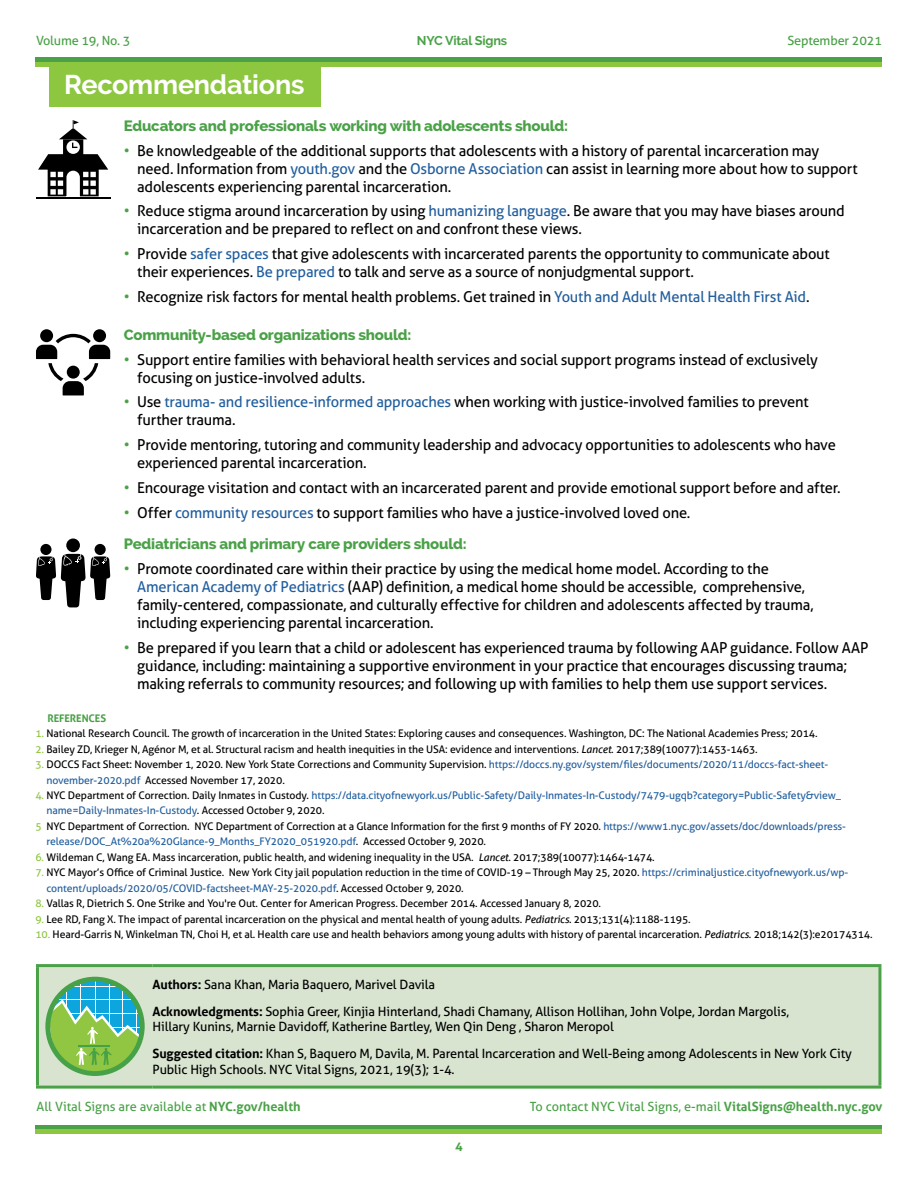
<style>
.page{position:relative;width:918px;height:1188px;background:#fff}
.page>*{position:absolute;margin:0;border:0;box-sizing:border-box;transform-origin:0 0}
.t1{font:700 27px "Raleway";letter-spacing:-.01em;color:#fff}
.t2{font:15px/18px "Aller";letter-spacing:-.015em;color:#000}
.t3{font:800 15px "Raleway";letter-spacing:-.015em;color:#4aa147}
.t4{font:12.75px/27.3px "Aller";letter-spacing:-.01em;color:#000}
.t5{font:12.75px "Aller";color:#4aa147}
.t6{font:700 12.75px "Raleway";letter-spacing:-.015em;color:#4aa147}
.t7{font:700 12px "Aller";color:#4aa147;scale:1.07 1}
.t8{font:10.5px/15.5px "Aller";letter-spacing:-.01em;color:#000}
.t9{font:10.5px "Aller";letter-spacing:-.01em;color:#215e9e}
.t10{font:700 10.5px "Aller";letter-spacing:-.01em;color:#4aa147}
.s1{color:#4aa147}
.s2{color:#215e9e}
.s3{color:#8dc63f}
.s4{font-style:italic}
.s5{color:#000}
.s6{font-weight:700}
</style>
<div class="page">
<div style="left:36px;top:1125px;width:846px;height:5px;background:#4aa147"></div>
<hr style="left:36px;top:1130px;width:846px;height:4px;background:#8dc63f">
<div style="left:36px;top:57px;width:846px;height:5px;background:#4aa147"></div>
<hr style="left:36px;top:62px;width:846px;height:4px;background:#8dc63f">
<div style="left:49px;top:65px;width:271px;height:41px;background:#8dc63f"></div>
<div style="left:39px;top:967px;width:839px;height:119px;background:#d8e4d0"></div>
<hr style="left:36px;top:964px;width:117px;height:3px;background:#4aa147">
<hr style="left:36px;top:967px;width:3px;height:119px;background:#4aa147">
<hr style="left:153px;top:964px;width:728px;height:3px;background:#4aa147">
<hr style="left:878px;top:967px;width:3px;height:119px;background:#4aa147">
<hr style="left:36px;top:1086px;width:117px;height:3px;background:#4aa147">
<hr style="left:153px;top:1086px;width:728px;height:3px;background:#4aa147">
<svg style="left:45px;top:977px;width:100px;height:99px"></svg>
<hr style="left:78px;top:1045px;width:32px;height:2px;background:#47a147">
<svg style="left:38px;top:120px;width:70px;height:76px"></svg>
<hr style="left:36px;top:197px;width:74px;height:1px;background:#000">
<div style="left:40px;top:329px;width:13px;height:13px;background:#000;border-radius:50%"></div>
<svg style="left:93px;top:329px;width:13px;height:13px"></svg>
<svg style="left:36px;top:334px;width:74px;height:61px"></svg>
<div style="left:66px;top:538px;width:14px;height:14px;background:#000;border-radius:50%"></div>
<div style="left:40px;top:544px;width:12px;height:11px;background:#000;border-radius:50%"></div>
<div style="left:95px;top:544px;width:11px;height:11px;background:#000;border-radius:50%"></div>
<svg style="left:36px;top:554px;width:74px;height:53px"></svg>
<p class="t5" style="left:36px;top:33px;width:96px">Volume 19, No. 3</p>
<p class="t6" style="left:417px;top:33px;width:92px">NYC Vital Signs</p>
<p class="t5" style="left:787px;top:33px;width:96px">September 2021</p>
<h1 class="t1" style="left:64px;top:69px;width:242px">Recommendations</h1>
<p class="t3" style="left:124px;top:117px;width:446px">Educators and professionals working with adolescents should:</p>
<p class="t2" style="left:137px;top:141px;width:722px;text-indent:-13px"><span class="s1">•</span> Be knowledgeable of the additional supports that adolescents with a history of parental incarceration may need. Information from <span class="s2">youth.gov</span> and the <span class="s2">Osborne Association</span> can assist in learning more about how to support adolescents experiencing parental incarceration.</p>
<p class="t2" style="left:137px;top:202px;width:709px;text-indent:-13px"><span class="s1">•</span> Reduce stigma around incarceration by using <span class="s2">humanizing language</span>. Be aware that you may have biases around incarceration and be prepared to reflect on and confront these views.</p>
<p class="t2" style="left:137px;top:245px;width:694px;text-indent:-13px"><span class="s1">•</span> Provide <span class="s2">safer spaces</span> that give adolescents with incarcerated parents the opportunity to communicate about their experiences. <span class="s2">Be prepared</span> to talk and serve as a source of nonjudgmental support.</p>
<p class="t2" style="left:124px;top:287px;width:687px"><span class="s1">•</span> Recognize risk factors for mental health problems. Get trained in <span class="s2">Youth and Adult Mental Health First Aid</span>.</p>
<p class="t3" style="left:124px;top:326px;width:289px">Community-based organizations should:</p>
<p class="t2" style="left:137px;top:350px;width:682px;text-indent:-14px"><span class="s1">•</span> Support entire families with behavioral health services and social support programs instead of exclusively focusing on justice-involved adults.</p>
<p class="t2" style="left:137px;top:393px;width:673px;text-indent:-13px"><span class="s1">•</span> Use <span class="s2">trauma- and resilience-informed approaches</span> when working with justice-involved families to prevent further trauma.</p>
<p class="t2" style="left:137px;top:436px;width:700px;text-indent:-13px"><span class="s1">•</span> Provide mentoring, tutoring and community leadership and advocacy opportunities to adolescents who have experienced parental incarceration.</p>
<p class="t2" style="left:124px;top:479px;width:719px"><span class="s1">•</span> Encourage visitation and contact with an incarcerated parent and provide emotional support before and after.</p>
<p class="t2" style="left:124px;top:503px;width:568px"><span class="s1">•</span> Offer <span class="s2">community resources</span> to support families who have a justice-involved loved one.</p>
<p class="t3" style="left:124px;top:535px;width:345px">Pediatricians and primary care providers should:</p>
<p class="t2" style="left:137px;top:560px;width:678px;text-indent:-14px"><span class="s1">•</span> Promote coordinated care within their practice by using the medical home model. According to the <span class="s2">American Academy of Pediatrics</span> (AAP) definition, a medical home should be accessible, comprehensive, family-centered, compassionate, and culturally effective for children and adolescents affected by trauma, including experiencing parental incarceration.</p>
<p class="t2" style="left:137px;top:638px;width:733px;text-indent:-13px"><span class="s1">•</span> Be prepared if you learn that a child or adolescent has experienced trauma by following AAP guidance. Follow AAP guidance, including: maintaining a supportive environment in your practice that encourages discussing trauma; making referrals to community resources; and following up with families to help them use support services.</p>
<p class="t10" style="left:47px;top:712px;width:60px">REFERENCES</p>
<p class="t8" style="left:35px;top:726px;width:784px"><span class="s3">1.</span> National Research Council. The growth of incarceration in the United States: Exploring causes and consequences. Washington, DC: The National Academies Press; 2014.</p>
<p class="t8" style="left:35px;top:741px;width:724px"><span class="s3">2.</span> Bailey ZD, Krieger N, Agénor M, et al. Structural racism and health inequities in the USA: evidence and interventions. <span class="s4">Lancet</span>. 2017;389(10077):1453-1463.</p>
<p class="t8" style="left:46px;top:757px;width:783px;text-indent:-11px"><span class="s3">3.</span> DOCCS Fact Sheet: November 1, 2020. New York State Corrections and Community Supervision. <span class="s2">https://doccs.ny.gov/system/files/documents/2020/11/doccs-fact-sheet&shy;november-2020.pdf</span> Accessed November 17, 2020.</p>
<p class="t9" style="left:35px;top:789px;width:807px"><span class="s3">4.</span> <span class="s5">NYC Department of Correction. Daily Inmates in Custody.</span> https://data.cityofnewyork.us/Public-Safety/Daily-Inmates-In-Custody/7479-ugqb?category=Public-Safety&amp;view_</p>
<p class="t9" style="left:46px;top:804px;width:280px">name=Daily-Inmates-In-Custody<span class="s5">. Accessed October 9, 2020.</span></p>
<p class="t8" style="left:35px;top:818px;width:812px"><span class="s3">5</span> NYC Department of Correction. NYC Department of Correction at a Glance Information for the first 9 months of FY 2020. <span class="s2">https://www1.nyc.gov/assets/doc/downloads/press-</span></p>
<p class="t9" style="left:46px;top:835px;width:441px">release/DOC_At%20a%20Glance-9_Months_FY2020_051920.pdf<span class="s5">. Accessed October 9, 2020.</span></p>
<p class="t8" style="left:35px;top:849px;width:621px"><span class="s3">6.</span> Wildeman C, Wang EA. Mass incarceration, public health, and widening inequality in the USA. <span class="s4">Lancet</span>. 2017;389(10077):1464-1474.</p>
<p class="t8" style="left:46px;top:865px;width:803px;text-indent:-11px"><span class="s3">7.</span> NYC Mayor’s Office of Criminal Justice. New York City jail population reduction in the time of COVID-19 – Through May 25, 2020. <span class="s2">https://criminaljustice.cityofnewyork.us/wp&shy;content/uploads/2020/05/COVID-factsheet-MAY-25-2020.pdf</span>. Accessed October 9, 2020.</p>
<p class="t8" style="left:35px;top:896px;width:567px"><span class="s3">8.</span> Vallas R, Dietrich S. One Strike and You're Out. Center for American Progress. December 2014. Accessed January 8, 2020.</p>
<p class="t8" style="left:35px;top:911px;width:657px"><span class="s3">9.</span> Lee RD, Fang X. The impact of parental incarceration on the physical and mental health of young adults. <span class="s4">Pediatrics</span>. 2013;131(4):1188-1195.</p>
<p class="t8" style="left:35px;top:927px;width:839px"><span class="s3">10.</span> Heard-Garris N, Winkelman TN, Choi H, et al. Health care use and health behaviors among young adults with history of parental incarceration. <span class="s4">Pediatrics</span>. 2018;142(3):e20174314.</p>
<p class="t4" style="left:153px;top:970px;width:638px"><span class="s6">Authors:</span> Sana Khan, Maria Baquero, Marivel Davila<br><span class="s6">Acknowledgments:</span> Sophia Greer, Kinjia Hinterland, Shadi Chamany, Allison Hollihan, John Volpe, Jordan Margolis,</p>
<p class="t4" style="left:153px;top:1013px;width:701px">Hillary Kunins, Marnie Davidoff, Katherine Bartley, Wen Qin Deng , Sharon Meropol<br><span class="s6">Suggested citation:</span> Khan S, Baquero M, Davila, M. Parental Incarceration and Well-Being among Adolescents in New York City</p>
<p class="t4" style="left:153px;top:1055px;width:304px">Public High Schools. NYC Vital Signs, 2021, 19(3); 1-4.</p>
<p class="t5" style="left:37px;top:1099px;width:266px">All Vital Signs are available at <span class="s6">NYC.gov/health</span></p>
<p class="t5" style="left:530px;top:1099px;width:354px">To contact NYC Vital Signs, e-mail <span class="s6">VitalSigns@health.nyc.gov</span></p>
<p class="t7" style="left:455px;top:1140px;width:9px">4</p>
</div>
